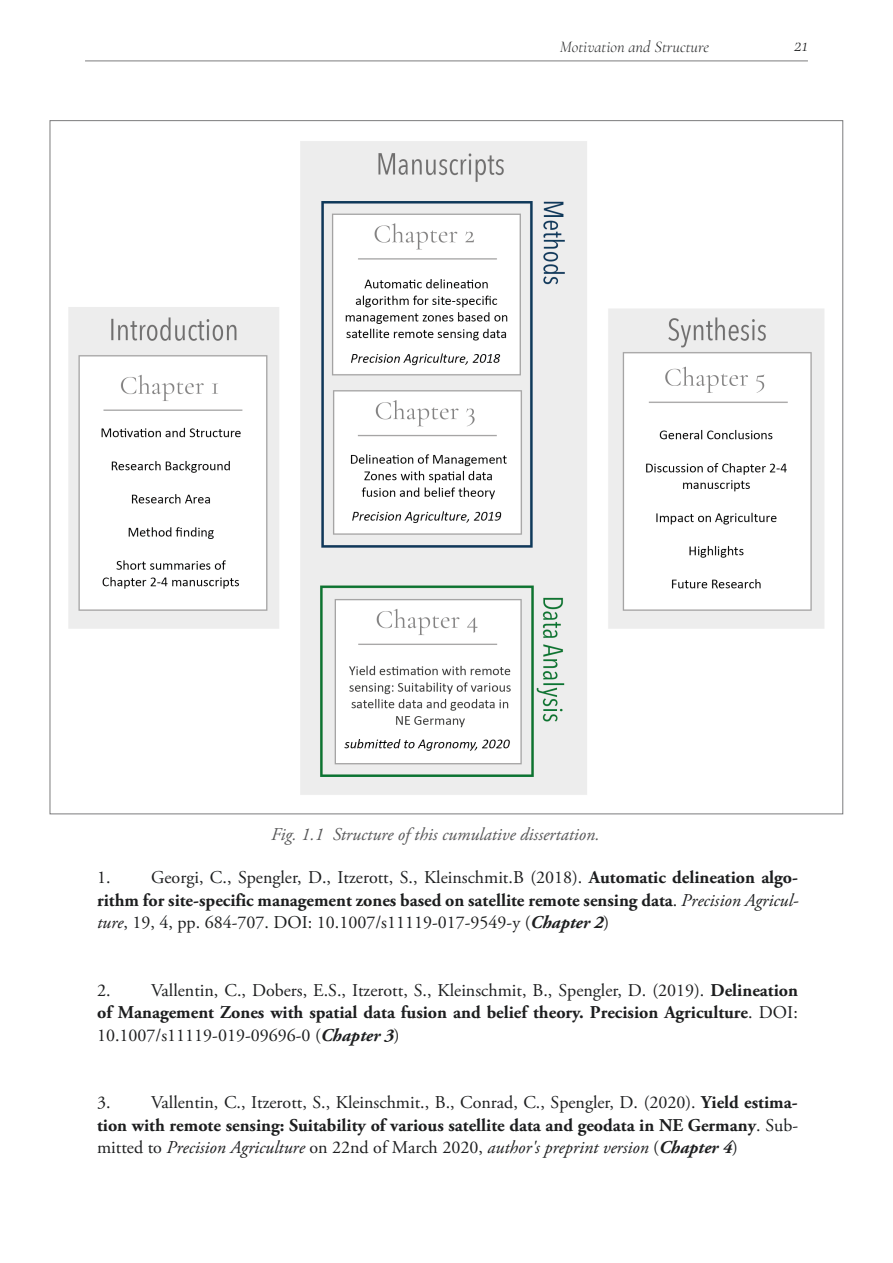
<style>
.page{position:relative;width:893px;height:1263px;background:#fff}
.page>*{position:absolute;margin:0;border:0;box-sizing:border-box;transform-origin:0 0}
.t1{font:italic 300 21px "Cormorant Garamond";color:#1d1e1f}
.t2{font:18px "Adobe Garamond Pro Regular 2";color:#1d1e1f}
.t3{font:700 18px "Adobe Garamond Pro";color:#1d1e1f}
.t4{font:italic 18px "Adobe Garamond Pro";color:#575758}
.t5{font:italic 300 16.5px "Cormorant Garamond";color:#1d1e1f}
.s1{font-family:"Adobe Garamond Pro"}
.s2{font-family:"Adobe Garamond Pro";font-weight:700}
.s3{font-family:"Adobe Garamond Pro Regular 2";font-weight:400}
.s4{font-weight:400;font-style:italic}
.s5{font-family:"Adobe Garamond Pro";font-style:italic}
.s6{font-family:"Adobe Garamond Pro";font-weight:700;font-style:italic}
.s7{font-family:"Adobe Garamond Pro Italic 2"}
</style>
<div class="page">
<hr style="left:85px;top:61px;width:723px;height:1px;background:#7c7c7d">
<img style="left:68px;top:141px;width:756px;height:654px">
<p class="t5" style="left:560px;top:38px;width:151px">Motivation and Structure</p>
<p class="t1" style="left:794px;top:32px;width:15px">21</p>
<p class="t4" style="left:271px;top:823px;width:330px">Fig. 1.1 Structure of this cumulative dissertation.</p>
<p class="t2" style="left:97px;top:866px;width:703px"><span class="s1">1.</span> Georgi, C., Spengler, D., Itzerott, S., Kleinschmit.B (2018). <span class="s2">Automatic delineation algo-</span></p>
<p class="t3" style="left:97px;top:889px;width:703px">rithm for site-specific management zones based on satellite remote sensing data<span class="s3">.</span> <span class="s4">Precision Agricul-</span></p>
<p class="t2" style="left:97px;top:911px;width:514px"><span class="s5">ture</span>, 19, 4, pp. 684-707. DOI: 10.1007/s11119-017-9549-y (<span class="s6">Chapter 2</span>)</p>
<p class="t2" style="left:97px;top:979px;width:702px"><span class="s1">2.</span> Vallentin, C., Dobers, E.S., Itzerott, S., Kleinschmit, B., Spengler, D. (2019). <span class="s2">Delineation</span></p>
<p class="t3" style="left:97px;top:1002px;width:702px">of Management Zones with spatial data fusion and belief theory. Precision Agriculture<span class="s3">. DOI:</span></p>
<p class="t2" style="left:97px;top:1024px;width:304px">10.1007/s11119-019-09696-0 (<span class="s6">Chapter 3</span>)</p>
<p class="t2" style="left:97px;top:1091px;width:702px"><span class="s1">3.</span> Vallentin, C., Itzerott, S., Kleinschmit., B., Conrad, C., Spengler, D. (2020). <span class="s2">Yield estima-</span></p>
<p class="t3" style="left:97px;top:1114px;width:703px">tion with remote sensing: Suitability of various satellite data and geodata in NE Germany<span class="s3">. Sub-</span></p>
<p class="t2" style="left:97px;top:1136px;width:642px">mitted to <span class="s5">Precision Agriculture</span> on 22nd of March 2020<span class="s1">,</span> <span class="s7">author's preprint version</span> (<span class="s6">Chapter 4</span>)</p>
</div>
